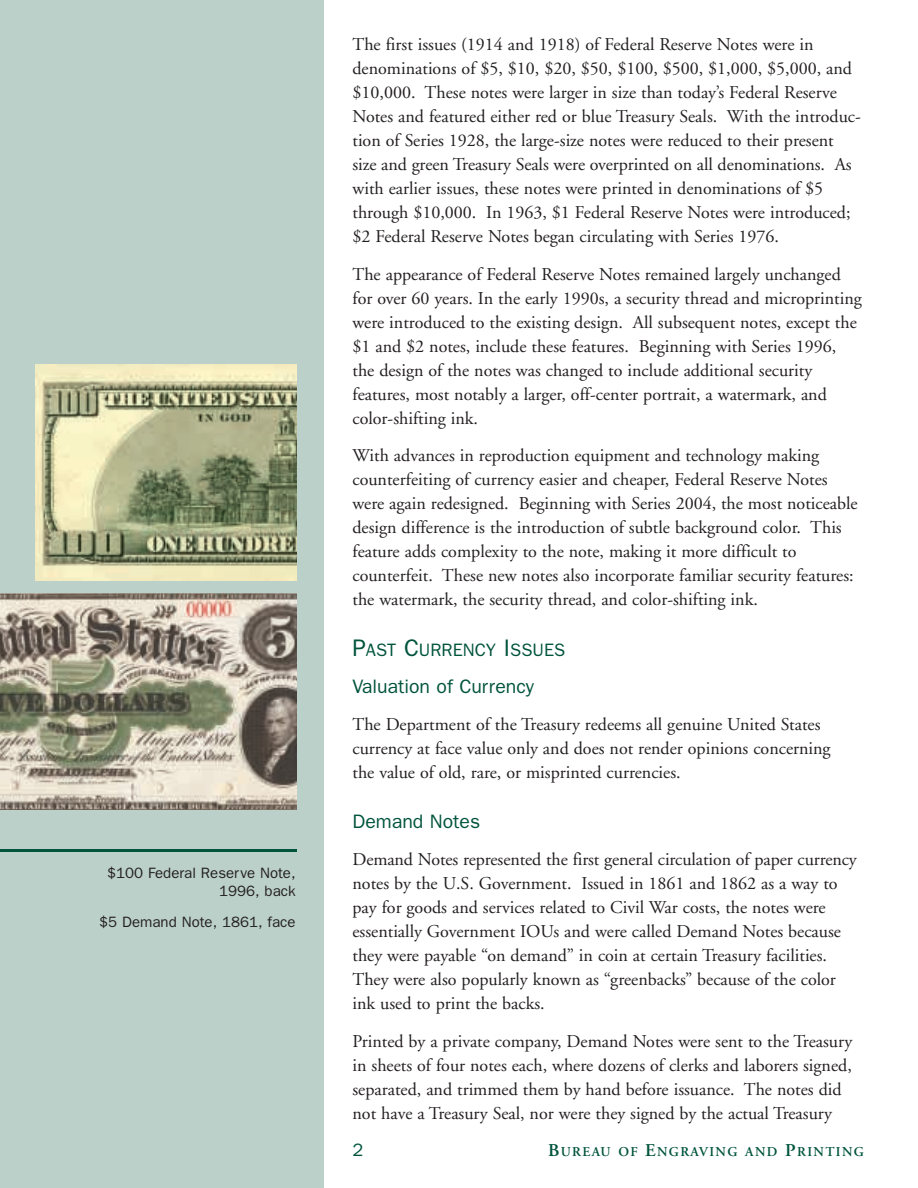
<style>
.page{position:relative;width:918px;height:1188px;background:#fff}
.page>*{position:absolute;margin:0;border:0;box-sizing:border-box;transform-origin:0 0}
.Head_3a{font:19.5px "Franklin Gothic";color:#00543c}
.Head_3b{font:19.5px "Franklin Gothic";color:#00543c}
.Body_text{font:18px/24px "Adobe Garamond";color:#231f20}
.Head_2{font:18px "Franklin Gothic";color:#00543c}
.t1{font:15px/18px "Franklin Gothic";color:#231f20;text-align:right}
.t2{font:600 13.5px "Adobe Garamond";letter-spacing:.1em;color:#00543c}
.s1{font-size:24px}
.s2{font-size:18px}
</style>
<div class="page">
<div style="left:0;top:0;width:324px;height:1188px;background:#bbd0c8"></div>
<hr style="left:0;top:849px;width:297px;height:3px;background:#00543c">
<img style="left:35px;top:364px;width:262px;height:216px">
<img style="left:0;top:594px;width:297px;height:216px">
<p class="t1" style="left:107px;top:863px;width:190px">$100 Federal Reserve Note,<br>1996, back</p>
<p class="t1" style="left:99px;top:913px;width:198px">$5 Demand Note, 1861, face</p>
<p class="Body_text" style="left:352px;top:33px;width:510px">The first issues (1914 and 1918) of Federal Reserve Notes were in denominations of $5, $10, $20, $50, $100, $500, $1,000, $5,000, and $10,000. These notes were larger in size than today’s Federal Reserve Notes and featured either red or blue Treasury Seals. With the introduc&shy;tion of Series 1928, the large-size notes were reduced to their present size and green Treasury Seals were overprinted on all denominations. As with earlier issues, these notes were printed in denominations of $5 through $10,000. In 1963, $1 Federal Reserve Notes were introduced; $2 Federal Reserve Notes began circulating with Series 1976.</p>
<p class="Body_text" style="left:352px;top:262px;width:511px">The appearance of Federal Reserve Notes remained largely unchanged for over 60 years. In the early 1990s, a security thread and microprinting were introduced to the existing design. All subsequent notes, except the $1 and $2 notes, include these features. Beginning with Series 1996, the design of the notes was changed to include additional security features, most notably a larger, off-center portrait, a watermark, and color-shifting ink.</p>
<p class="Body_text" style="left:352px;top:444px;width:507px">With advances in reproduction equipment and technology making counterfeiting of currency easier and cheaper, Federal Reserve Notes were again redesigned. Beginning with Series 2004, the most noticeable design difference is the introduction of subtle background color. This feature adds complexity to the note, making it more difficult to counterfeit. These new notes also incorporate familiar security features: the watermark, the security thread, and color-shifting ink.</p>
<p class="Head_2" style="left:352px;top:639px;width:214px"><span class="s1">P</span>ast <span class="s1">C</span>urrency <span class="s1">I</span>ssues</p>
<p class="Head_3a" style="left:352px;top:675px;width:183px">Valuation of Currency</p>
<p class="Body_text" style="left:352px;top:713px;width:480px">The Department of the Treasury redeems all genuine United States currency at face value only and does not render opinions concerning the value of old, rare, or misprinted currencies.</p>
<p class="Head_3b" style="left:352px;top:810px;width:129px">Demand Notes</p>
<p class="Body_text" style="left:352px;top:848px;width:506px">Demand Notes represented the first general circulation of paper currency notes by the U.S. Government. Issued in 1861 and 1862 as a way to pay for goods and services related to Civil War costs, the notes were essentially Government IOUs and were called Demand Notes because they were payable “on demand” in coin at certain Treasury facilities.<br>They were also popularly known as “greenbacks” because of the color ink used to print the backs.</p>
<p class="Body_text" style="left:352px;top:1030px;width:501px">Printed by a private company, Demand Notes were sent to the Treasury in sheets of four notes each, where dozens of clerks and laborers signed, separated, and trimmed them by hand before issuance. The notes did not have a Treasury Seal, nor were they signed by the actual Treasury</p>
<p class="t2" style="left:548px;top:1144px;width:317px"><span class="s2">B</span>UREAU OF <span class="s2">E</span>NGRAVING AND <span class="s2">P</span>RINTING</p>
</div>
